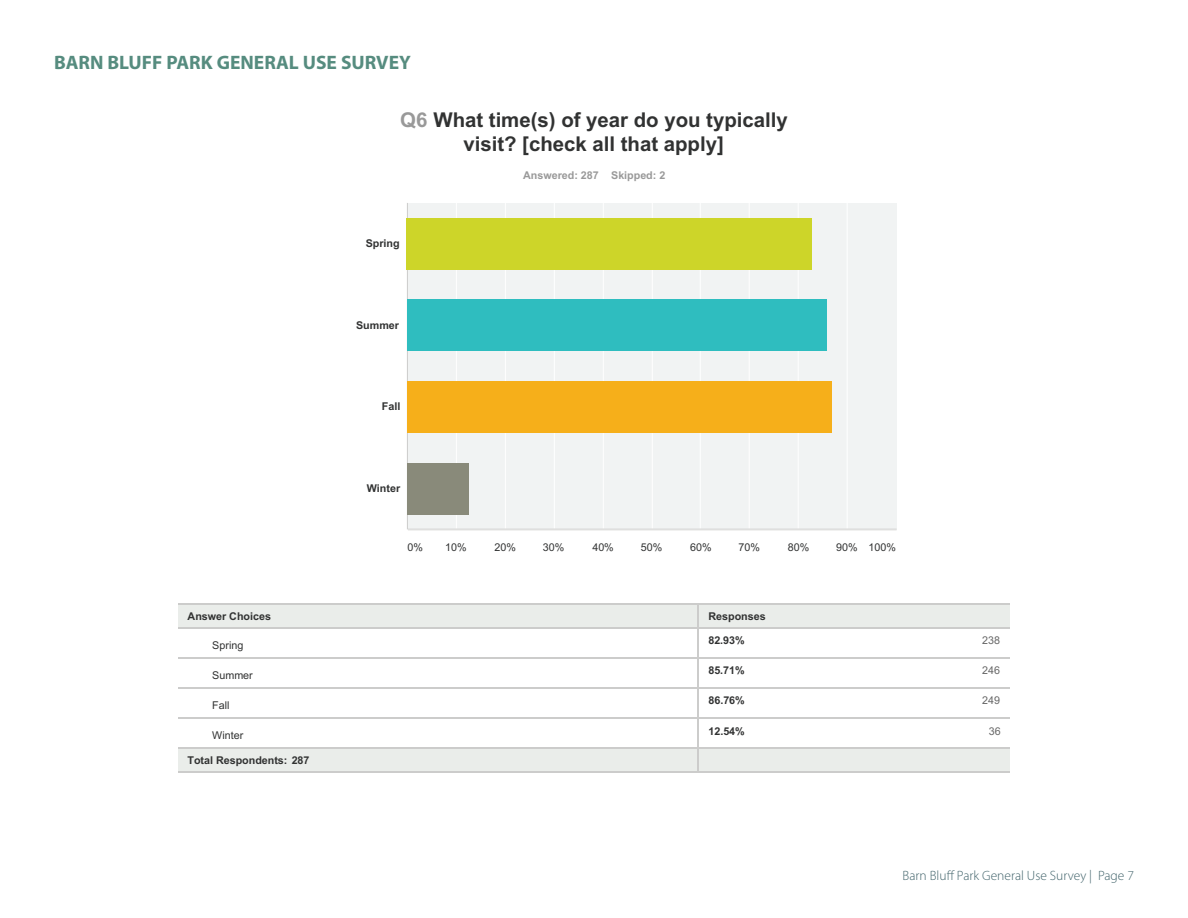
<style>
.page{position:relative;width:1188px;height:918px;background:#fff}
.page>*{position:absolute;margin:0;border:0;box-sizing:border-box;transform-origin:0 0}
.t1{font:700 20.4px/24.8px "Arial";color:#313232;text-align:center}
.t2{font:700 19.5px "Myriad Pro";color:#568c7f}
.t3{font:300 13.5px "Myriad Pro";color:#42646b}
.t4{font:700 10.8px "Arial";color:#313232}
.t5{font:10.8px "Arial";color:#313232}
.t6{font:700 10.8px "Arial";color:#999}
.t7{font:10.8px "Arial";color:#666}
.s1{color:#999}
</style>
<div class="page">
<svg style="left:178px;top:203px;width:832px;height:570px"></svg>
<div style="left:178px;top:604px;width:520px;height:23px;background:#eaedea"></div>
<div style="left:698px;top:604px;width:312px;height:23px;background:#eaedea"></div>
<div style="left:178px;top:747px;width:520px;height:24px;background:#eaedea"></div>
<div style="left:698px;top:747px;width:312px;height:24px;background:#eaedea"></div>
<hr style="left:178px;top:604px;width:521px;height:1px;background:#cccccb">
<hr style="left:698px;top:604px;width:312px;height:1px;background:#cccccb">
<hr style="left:178px;top:627px;width:521px;height:1px;background:#cccccb">
<hr style="left:698px;top:627px;width:312px;height:1px;background:#cccccb">
<hr style="left:178px;top:771px;width:521px;height:1px;background:#cccccb">
<hr style="left:698px;top:771px;width:312px;height:1px;background:#cccccb">
<svg style="left:698px;top:605px;width:1px;height:22px"></svg>
<hr style="left:698px;top:627px;width:1px;height:31px;background:#cccccb">
<hr style="left:178px;top:657px;width:521px;height:1px;background:#cccccb">
<hr style="left:698px;top:657px;width:312px;height:1px;background:#cccccb">
<hr style="left:698px;top:657px;width:1px;height:31px;background:#cccccb">
<hr style="left:178px;top:687px;width:521px;height:1px;background:#cccccb">
<hr style="left:698px;top:687px;width:312px;height:1px;background:#cccccb">
<hr style="left:698px;top:687px;width:1px;height:31px;background:#cccccb">
<hr style="left:178px;top:717px;width:521px;height:1px;background:#cccccb">
<hr style="left:698px;top:717px;width:312px;height:1px;background:#cccccb">
<hr style="left:698px;top:717px;width:1px;height:31px;background:#cccccb">
<hr style="left:178px;top:747px;width:521px;height:1px;background:#cccccb">
<hr style="left:698px;top:747px;width:312px;height:1px;background:#cccccb">
<svg style="left:698px;top:748px;width:1px;height:23px"></svg>
<div style="left:291px;top:203px;width:605px;height:377px;background:#fff;border-radius:5px"></div>
<div style="left:408px;top:203px;width:488px;height:326px;background:#f1f3f3"></div>
<hr style="left:456px;top:203px;width:1px;height:326px;background:#fff">
<hr style="left:505px;top:203px;width:1px;height:326px;background:#fff">
<hr style="left:554px;top:203px;width:1px;height:326px;background:#fff">
<hr style="left:603px;top:203px;width:1px;height:326px;background:#fff">
<hr style="left:652px;top:203px;width:1px;height:326px;background:#fff">
<hr style="left:700px;top:203px;width:1px;height:326px;background:#fff">
<hr style="left:749px;top:203px;width:1px;height:326px;background:#fff">
<hr style="left:798px;top:203px;width:1px;height:326px;background:#fff">
<hr style="left:847px;top:203px;width:1px;height:326px;background:#fff">
<hr style="left:407px;top:203px;width:1px;height:326px;background:#cccccb">
<hr style="left:408px;top:528px;width:488px;height:2px;background:#dfdfde">
<div style="left:407px;top:218px;width:405px;height:51px;background:#cdd529"></div>
<div style="left:407px;top:300px;width:419px;height:51px;background:#2fbdbf"></div>
<div style="left:407px;top:381px;width:424px;height:51px;background:#f6af1a"></div>
<div style="left:407px;top:463px;width:61px;height:51px;background:#898a7a"></div>
<h2 class="t2" style="left:54px;top:49px;width:358px">BARN BLUFF PARK GENERAL USE SURVEY</h2>
<h1 class="t1" style="left:400px;top:109px;width:389px"><span class="s1">Q6</span> What time(s) of year do you typically visit? [check all that apply]</h1>
<p class="t6" style="left:523px;top:171px;width:144px">Answered: 287 Skipped: 2</p>
<p class="t4" style="left:366px;top:239px;width:35px">Spring</p>
<p class="t4" style="left:356px;top:321px;width:44px">Summer</p>
<p class="t4" style="left:382px;top:402px;width:20px">Fall</p>
<p class="t4" style="left:367px;top:484px;width:35px">Winter</p>
<p class="t5" style="left:408px;top:543px;width:17px">0%</p>
<p class="t5" style="left:445px;top:543px;width:23px">10%</p>
<p class="t5" style="left:495px;top:543px;width:23px">20%</p>
<p class="t5" style="left:543px;top:543px;width:23px">30%</p>
<p class="t5" style="left:592px;top:543px;width:23px">40%</p>
<p class="t5" style="left:641px;top:543px;width:23px">50%</p>
<p class="t5" style="left:690px;top:543px;width:23px">60%</p>
<p class="t5" style="left:738px;top:543px;width:23px">70%</p>
<p class="t5" style="left:788px;top:543px;width:23px">80%</p>
<p class="t5" style="left:836px;top:543px;width:61px">90% 100%</p>
<p class="t4" style="left:188px;top:612px;width:85px">Answer Choices</p>
<p class="t4" style="left:708px;top:612px;width:59px">Responses</p>
<p class="t5" style="left:212px;top:641px;width:32px">Spring</p>
<p class="t5" style="left:212px;top:671px;width:42px">Summer</p>
<p class="t5" style="left:212px;top:701px;width:19px">Fall</p>
<p class="t5" style="left:212px;top:731px;width:32px">Winter</p>
<p class="t4" style="left:708px;top:636px;width:38px">82.93%</p>
<p class="t7" style="left:982px;top:636px;width:19px">238</p>
<p class="t4" style="left:708px;top:667px;width:38px">85.71%</p>
<p class="t7" style="left:982px;top:667px;width:19px">246</p>
<p class="t4" style="left:708px;top:697px;width:38px">86.76%</p>
<p class="t7" style="left:982px;top:697px;width:19px">249</p>
<p class="t4" style="left:708px;top:727px;width:38px">12.54%</p>
<p class="t7" style="left:989px;top:727px;width:13px">36</p>
<p class="t4" style="left:188px;top:756px;width:124px">Total Respondents: 287</p>
<p class="t3" style="left:903px;top:867px;width:233px">Barn Bluff Park General Use Survey | Page 7</p>
</div>
